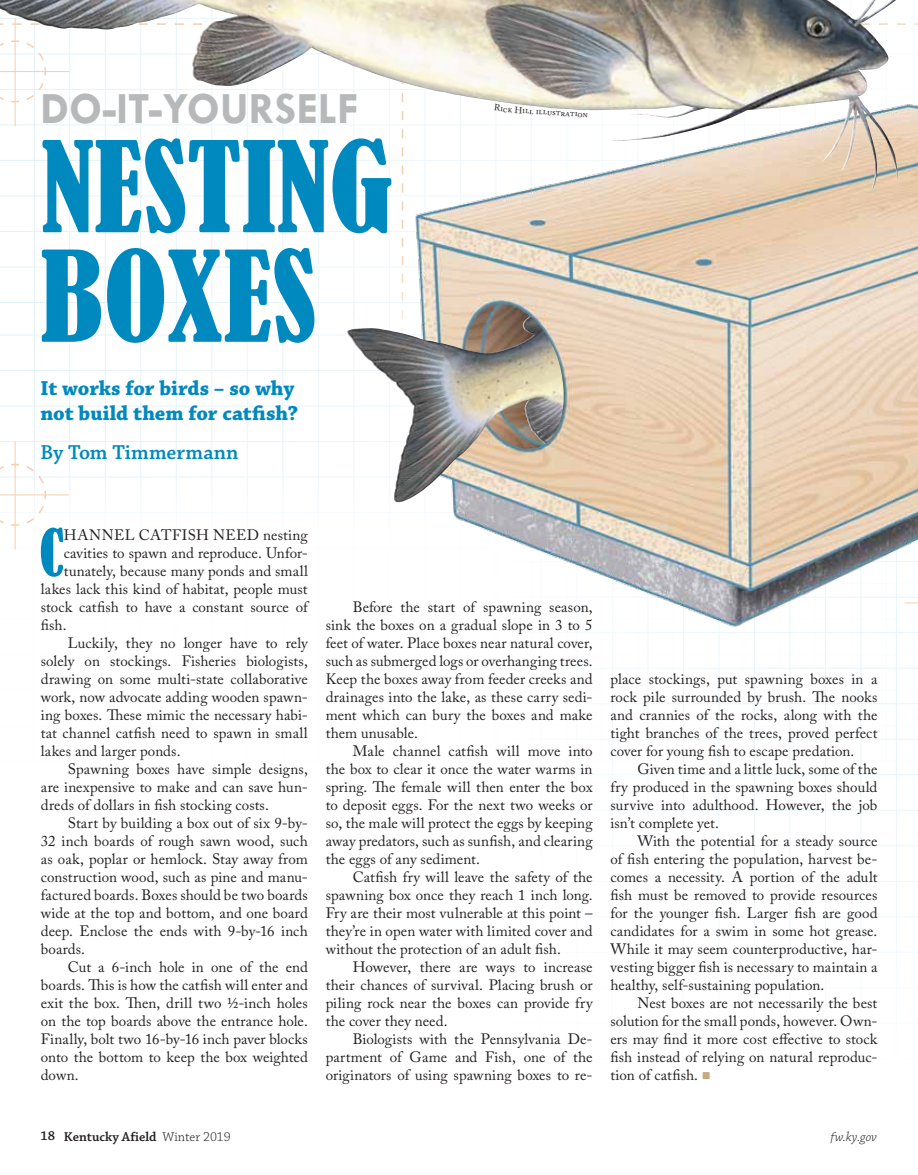
<style>
.page{position:relative;width:918px;height:1175px;background:#fff}
.page>*{position:absolute;margin:0;border:0;box-sizing:border-box;transform-origin:0 0}
.t1{font:condensed 117px/109.5px "Bernard";color:#0089be}
.t2{font:condensed 60.75px "Bernard";color:#0089be}
.t3{font:700 45px "Tw Cen";color:#b6b8ba}
.t4{font:700 21.3px/25.5px "Chaparral Pro";letter-spacing:-.005em;color:#0089be}
.t5{font:600 21.3px "Chaparral Pro";letter-spacing:.005em;color:#0089be}
.t6{font:15px/18px "Adobe Caslon Pro";letter-spacing:.01em;color:#231f20;text-align:justify}
.t7{font:600 13.5px "Chaparral Pro";color:#231f20}
.t8{font:italic 300 13.5px "Chaparral Pro";letter-spacing:.015em;color:#231f20}
.t9{font:9px "Adobe Caslon Pro";color:#231f20}
.s1{color:#c6aa80}
.s2{font-weight:300}
</style>
<div class="page">
<hr style="left:505px;top:632px;width:413px;height:1px;background:#89cceb">
<hr style="left:505px;top:668px;width:413px;height:1px;background:#89cceb">
<hr style="left:505px;top:703px;width:413px;height:1px;background:#89cceb">
<hr style="left:505px;top:739px;width:413px;height:1px;background:#89cceb">
<hr style="left:505px;top:774px;width:413px;height:1px;background:#89cceb">
<hr style="left:505px;top:810px;width:413px;height:1px;background:#89cceb">
<hr style="left:505px;top:845px;width:413px;height:1px;background:#89cceb">
<hr style="left:505px;top:881px;width:413px;height:1px;background:#89cceb">
<hr style="left:505px;top:916px;width:413px;height:1px;background:#89cceb">
<hr style="left:505px;top:952px;width:413px;height:1px;background:#89cceb">
<hr style="left:505px;top:987px;width:413px;height:1px;background:#89cceb">
<hr style="left:505px;top:1023px;width:413px;height:1px;background:#89cceb">
<hr style="left:505px;top:1058px;width:413px;height:1px;background:#89cceb">
<hr style="left:896px;top:321px;width:1px;height:750px;background:#89cceb">
<hr style="left:861px;top:321px;width:1px;height:750px;background:#89cceb">
<hr style="left:825px;top:321px;width:1px;height:750px;background:#89cceb">
<hr style="left:790px;top:321px;width:1px;height:750px;background:#89cceb">
<hr style="left:754px;top:321px;width:1px;height:750px;background:#89cceb">
<hr style="left:719px;top:321px;width:1px;height:750px;background:#89cceb">
<hr style="left:683px;top:321px;width:1px;height:750px;background:#89cceb">
<hr style="left:648px;top:321px;width:1px;height:750px;background:#89cceb">
<hr style="left:612px;top:321px;width:1px;height:750px;background:#89cceb">
<hr style="left:577px;top:321px;width:1px;height:750px;background:#89cceb">
<hr style="left:541px;top:321px;width:1px;height:750px;background:#89cceb">
<hr style="left:506px;top:321px;width:1px;height:750px;background:#89cceb">
<img style="left:506px;top:572px;width:412px;height:58px">
<svg style="left:0;top:0;width:918px;height:572px"></svg>
<h3 class="t3" style="left:40px;top:82px;width:320px">DO-IT-YOURSELF</h3>
<h1 class="t1" style="left:40px;top:134px;width:354px">NESTING<br>BOXES</h1>
<h3 class="t4" style="left:40px;top:376px;width:259px">It works for birds – so why not build them for catfish?</h3>
<h3 class="t5" style="left:40px;top:440px;width:200px">By Tom Timmermann</h3>
<p class="t9" style="left:515px;top:104px;width:48px;rotate:4deg">Hill illust</p>
<p class="t9" style="left:561px;top:107px;width:29px;rotate:3deg">ration</p>
<h2 class="t2" style="left:39px;top:517px;width:26px">C</h2>
<p class="t6" style="left:64px;top:526px;width:245px">hannel catfish need nesting</p>
<p class="t6" style="left:64px;top:544px;width:246px">cavities to spawn and reproduce. Unfor-</p>
<p class="t6" style="left:64px;top:562px;width:246px">tunately, because many ponds and small</p>
<p class="t6" style="left:41px;top:580px;width:268px">lakes lack this kind of habitat, people must</p>
<p class="t6" style="left:41px;top:598px;width:270px">stock catfish to have a constant source of</p>
<p class="t6" style="left:41px;top:616px;width:27px">fish.</p>
<p class="t6" style="left:68px;top:634px;width:241px">Luckily, they no longer have to rely</p>
<p class="t6" style="left:41px;top:652px;width:268px">solely on stockings. Fisheries biologists,</p>
<p class="t6" style="left:41px;top:670px;width:268px">drawing on some multi-state collaborative</p>
<p class="t6" style="left:41px;top:688px;width:268px">work, now advocate adding wooden spawn-</p>
<p class="t6" style="left:41px;top:706px;width:268px">ing boxes. These mimic the necessary habi-</p>
<p class="t6" style="left:41px;top:724px;width:268px">tat channel catfish need to spawn in small</p>
<p class="t6" style="left:41px;top:742px;width:141px">lakes and larger ponds.</p>
<p class="t6" style="left:68px;top:760px;width:241px">Spawning boxes have simple designs,</p>
<p class="t6" style="left:41px;top:778px;width:268px">are inexpensive to make and can save hun-</p>
<p class="t6" style="left:41px;top:796px;width:230px">dreds of dollars in fish stocking costs.</p>
<p class="t6" style="left:68px;top:814px;width:242px">Start by building a box out of six 9-by-</p>
<p class="t6" style="left:41px;top:832px;width:268px">32 inch boards of rough sawn wood, such</p>
<p class="t6" style="left:41px;top:850px;width:268px">as oak, poplar or hemlock. Stay away from</p>
<p class="t6" style="left:41px;top:868px;width:268px">construction wood, such as pine and manu-</p>
<p class="t6" style="left:41px;top:886px;width:268px">factured boards. Boxes should be two boards</p>
<p class="t6" style="left:41px;top:904px;width:268px">wide at the top and bottom, and one board</p>
<p class="t6" style="left:41px;top:922px;width:268px">deep. Enclose the ends with 9-by-16 inch</p>
<p class="t6" style="left:41px;top:940px;width:46px">boards.</p>
<p class="t6" style="left:68px;top:958px;width:241px">Cut a 6-inch hole in one of the end</p>
<p class="t6" style="left:41px;top:976px;width:269px">boards. This is how the catfish will enter and</p>
<p class="t6" style="left:41px;top:994px;width:268px">exit the box. Then, drill two ½-inch holes</p>
<p class="t6" style="left:41px;top:1012px;width:268px">on the top boards above the entrance hole.</p>
<p class="t6" style="left:41px;top:1030px;width:268px">Finally, bolt two 16-by-16 inch paver blocks</p>
<p class="t6" style="left:41px;top:1048px;width:268px">onto the bottom to keep the box weighted</p>
<p class="t6" style="left:41px;top:1066px;width:39px">down.</p>
<p class="t6" style="left:326px;top:598px;width:269px;text-indent:27px">Before the start of spawning season, sink the boxes on a gradual slope in 3 to 5 feet of water. Place boxes near natural cover, such as submerged logs or overhanging trees.<br>Keep the boxes away from feeder creeks and drainages into the lake, as these carry sedi&shy;ment which can bury the boxes and make them unusable.</p>
<p class="t6" style="left:326px;top:742px;width:269px;text-indent:27px">Male channel catfish will move into the box to clear it once the water warms in spring. The female will then enter the box to deposit eggs. For the next two weeks or so, the male will protect the eggs by keeping away predators, such as sunfish, and clearing the eggs of any sediment.</p>
<p class="t6" style="left:326px;top:868px;width:268px;text-indent:27px">Catfish fry will leave the safety of the spawning box once they reach 1 inch long.<br>Fry are their most vulnerable at this point – they’re in open water with limited cover and without the protection of an adult fish.</p>
<p class="t6" style="left:326px;top:958px;width:269px;text-indent:27px">However, there are ways to increase their chances of survival. Placing brush or piling rock near the boxes can provide fry the cover they need.</p>
<p class="t6" style="left:326px;top:1030px;width:269px;text-indent:27px">Biologists with the Pennsylvania De&shy;partment of Game and Fish, one of the originators of using spawning boxes to re-</p>
<p class="t6" style="left:610px;top:670px;width:269px">place stockings, put spawning boxes in a rock pile surrounded by brush. The nooks and crannies of the rocks, along with the tight branches of the trees, proved perfect cover for young fish to escape predation.</p>
<p class="t6" style="left:610px;top:760px;width:268px;text-indent:27px">Given time and a little luck, some of the fry produced in the spawning boxes should survive into adulthood. However, the job isn’t complete yet.</p>
<p class="t6" style="left:610px;top:832px;width:269px;text-indent:27px">With the potential for a steady source of fish entering the population, harvest be&shy;comes a necessity. A portion of the adult fish must be removed to provide resources for the younger fish. Larger fish are good candidates for a swim in some hot grease.<br>While it may seem counterproductive, har&shy;vesting bigger fish is necessary to maintain a healthy, self-sustaining population.</p>
<p class="t6" style="left:610px;top:994px;width:269px;text-indent:27px">Nest boxes are not necessarily the best solution for the small ponds, however. Own&shy;ers may find it more cost effective to stock fish instead of relying on natural reproduc&shy;tion of catfish. <span class="s1">■</span></p>
<p class="t7" style="left:41px;top:1128px;width:192px">18 Kentucky Afield <span class="s2">Winter 2019</span></p>
<p class="t8" style="left:831px;top:1129px;width:48px">fw.ky.gov</p>
</div>
